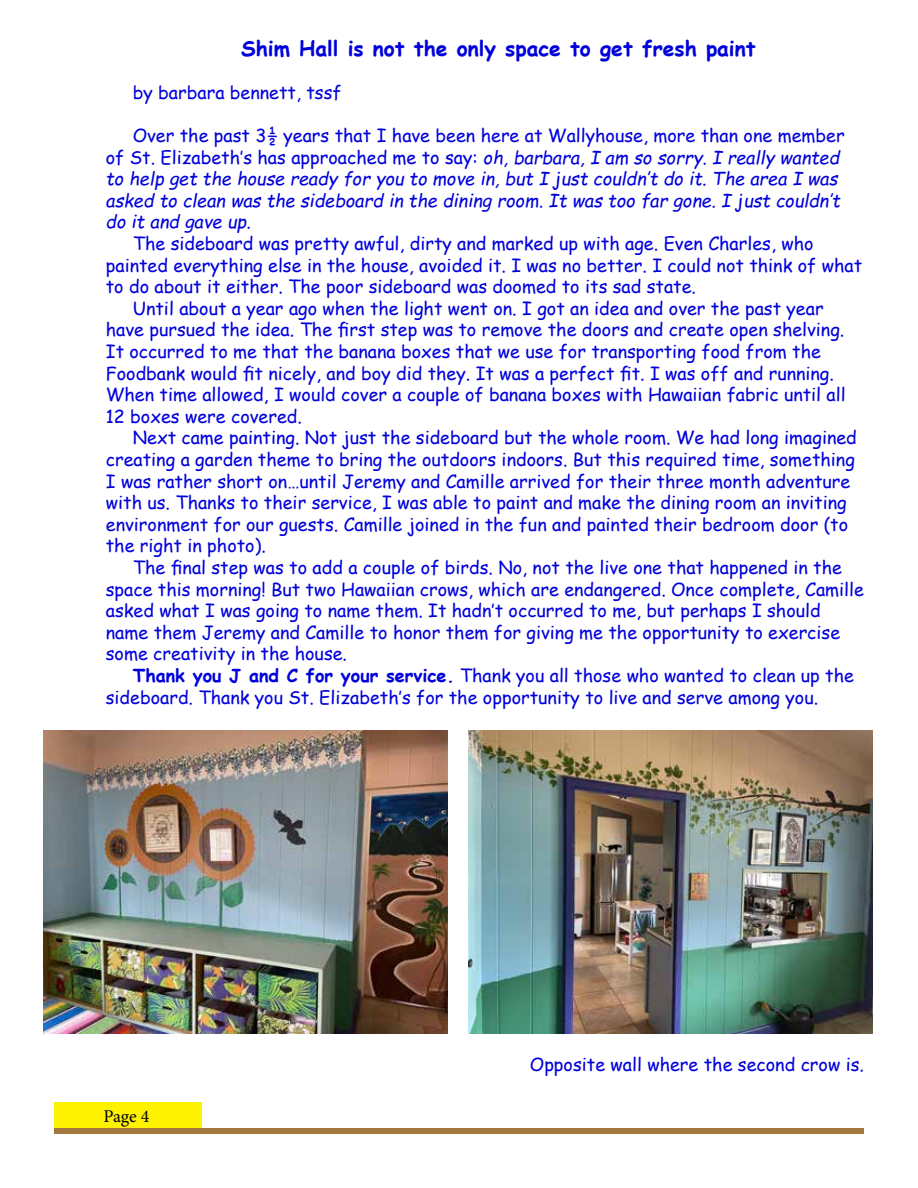
<style>
.page{position:relative;width:918px;height:1188px;background:#fff}
.page>*{position:absolute;margin:0;border:0;box-sizing:border-box;transform-origin:0 0}
.t1{font:700 21px "Comic Sans MS";color:#0000dc}
.t2{font:18px "Comic Sans MS";color:#0000dc}
.t3{font:italic 18px/21.6px "Comic Sans MS";color:#0000dc}
.t4{font:18px "Minion Pro";color:#000}
.s1{font-style:normal}
.s2{font-weight:700}
</style>
<div class="page">
<div style="left:54px;top:1102px;width:148px;height:27px;background:#fff200"></div>
<div style="left:54px;top:1128px;width:810px;height:6px;background:#a2763d"></div>
<img style="left:43px;top:731px;width:404px;height:303px">
<img style="left:469px;top:731px;width:403px;height:303px">
<p class="t1" style="left:241px;top:33px;width:516px">Shim Hall is not the only space to get fresh paint</p>
<p class="t2" style="left:133px;top:79px;width:210px">by barbara bennett, tssf</p>
<p class="t3" style="left:106px;top:124px;width:740px;text-indent:27px"><span class="s1">Over the past 3½ years that I have been here at Wallyhouse, more than one member of St. Elizabeth’s has approached me to say:</span> oh, barbara, I am so sorry. I really wanted to help get the house ready for you to move in, but I just couldn’t do it. The area I was asked to clean was the sideboard in the dining room. It was too far gone. I just couldn’t do it and gave up.</p>
<p class="t2" style="left:133px;top:230px;width:682px">The sideboard was pretty awful, dirty and marked up with age. Even Charles, who</p>
<p class="t2" style="left:106px;top:252px;width:758px">painted everything else in the house, avoided it. I was no better. I could not think of what</p>
<p class="t2" style="left:106px;top:273px;width:592px">to do about it either. The poor sideboard was doomed to its sad state.</p>
<p class="t2" style="left:133px;top:295px;width:692px">Until about a year ago when the light went on. I got an idea and over the past year</p>
<p class="t2" style="left:106px;top:317px;width:740px">have pursued the idea. The first step was to remove the doors and create open shelving.</p>
<p class="t2" style="left:106px;top:338px;width:717px">It occurred to me that the banana boxes that we use for transporting food from the</p>
<p class="t2" style="left:106px;top:360px;width:730px">Foodbank would fit nicely, and boy did they. It was a perfect fit. I was off and running.</p>
<p class="t2" style="left:106px;top:381px;width:741px">When time allowed, I would cover a couple of banana boxes with Hawaiian fabric until all</p>
<p class="t2" style="left:106px;top:403px;width:198px">12 boxes were covered.</p>
<p class="t2" style="left:133px;top:425px;width:726px">Next came painting. Not just the sideboard but the whole room. We had long imagined</p>
<p class="t2" style="left:106px;top:446px;width:751px">creating a garden theme to bring the outdoors indoors. But this required time, something</p>
<p class="t2" style="left:106px;top:468px;width:746px">I was rather short on…until Jeremy and Camille arrived for their three month adventure</p>
<p class="t2" style="left:106px;top:489px;width:742px">with us. Thanks to their service, I was able to paint and make the dining room an inviting</p>
<p class="t2" style="left:106px;top:511px;width:744px">environment for our guests. Camille joined in the fun and painted their bedroom door (to</p>
<p class="t2" style="left:106px;top:533px;width:161px">the right in photo).</p>
<p class="t2" style="left:133px;top:554px;width:711px">The final step was to add a couple of birds. No, not the live one that happened in the</p>
<p class="t2" style="left:106px;top:576px;width:760px">space this morning! But two Hawaiian crows, which are endangered. Once complete, Camille</p>
<p class="t2" style="left:106px;top:597px;width:716px">asked what I was going to name them. It hadn’t occurred to me, but perhaps I should</p>
<p class="t2" style="left:106px;top:619px;width:736px">name them Jeremy and Camille to honor them for giving me the opportunity to exercise</p>
<p class="t2" style="left:106px;top:641px;width:243px">some creativity in the house.</p>
<p class="t2" style="left:133px;top:662px;width:723px"><span class="s2">Thank you J and C for your service.</span> Thank you all those who wanted to clean up the</p>
<p class="t2" style="left:106px;top:684px;width:714px">sideboard. Thank you St. Elizabeth’s for the opportunity to live and serve among you.</p>
<p class="t4" style="left:103px;top:1104px;width:48px">Page 4</p>
<p class="t2" style="left:530px;top:1051px;width:336px">Opposite wall where the second crow is.</p>
</div>
